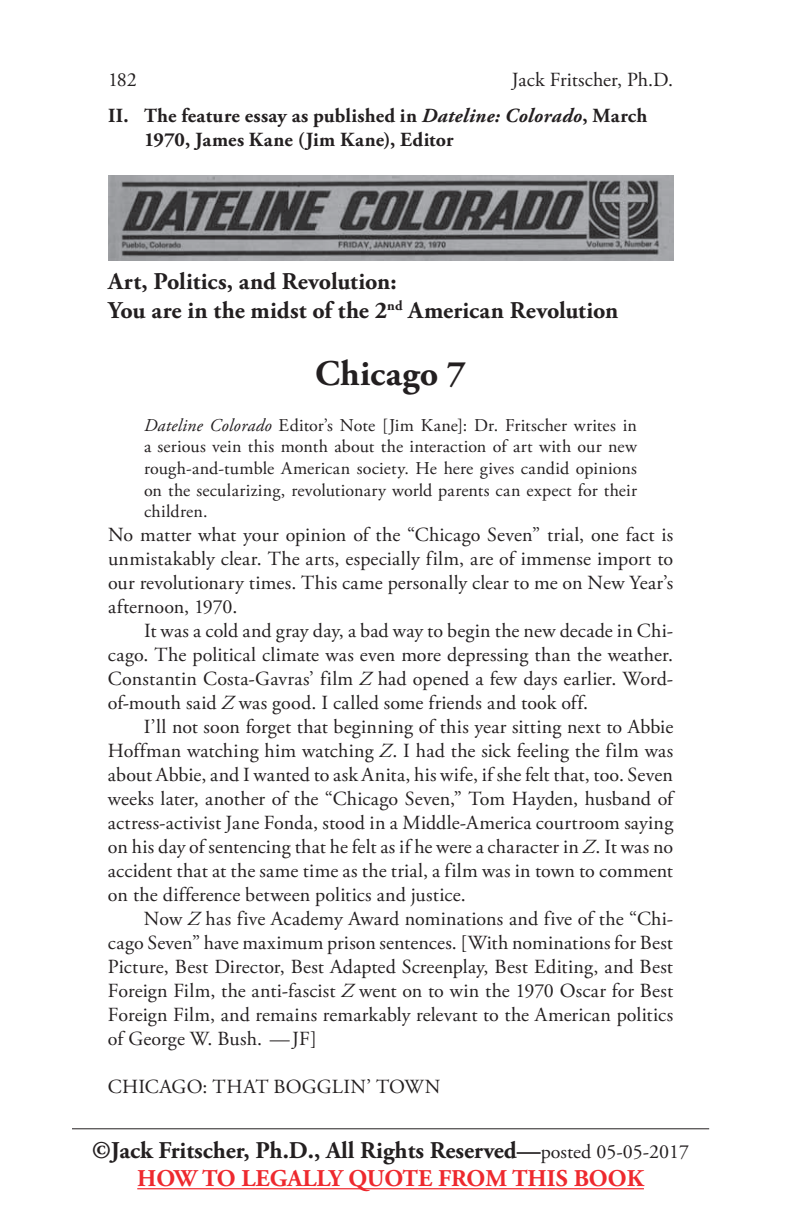
<style>
.page{position:relative;width:792px;height:1224px;background:#fff}
.page>*{position:absolute;margin:0;border:0;box-sizing:border-box;transform-origin:0 0}
.t1{font:700 36px "Adobe Garamond Pro";letter-spacing:.01em;color:#231f20}
.t2{font:700 24px/28.8px "Adobe Garamond Pro";color:#231f20;text-align:center}
.t3{font:20px/24px "Adobe Garamond Pro";letter-spacing:.005em;color:#231f20;text-align:justify}
.t4{font:700 20px/24px "Adobe Garamond Pro";letter-spacing:.015em;color:#231f20}
.t5{font:18px/21.6px "Adobe Garamond Pro";letter-spacing:.01em;color:#231f20;text-align:justify}
.s1{font-style:italic}
.s2{font-weight:400;font-size:20px}
.s3{color:#ee292e}
</style>
<div class="page">
<hr style="left:137px;top:1188px;width:507px;height:1px;background:#ee292e">
<hr style="left:72px;top:1128px;width:637px;height:1px;background:#231f20">
<img style="left:108px;top:175px;width:565px;height:85px">
<p class="t3" style="left:108px;top:69px;width:30px">182</p>
<p class="t3" style="left:512px;top:69px;width:163px">Jack Fritscher, Ph.D.</p>
<p class="t4" style="left:144px;top:105px;width:505px;text-indent:-36px">II. The feature essay as published in <span class="s1">Dateline: Colorado</span>, March<br>1970, James Kane (Jim Kane), Editor</p>
<p class="t2" style="left:108px;top:268px;width:512px;text-align:left">Art, Politics, and Revolution:<br>You are in the midst of the 2<sup>nd</sup> American Revolution</p>
<h1 class="t1" style="left:315px;top:353px;width:152px">Chicago 7</h1>
<p class="t5" style="left:144px;top:415px;width:495px"><span class="s1">Dateline Colorado</span> Editor’s Note [Jim Kane]: Dr. Fritscher writes in a serious vein this month about the interaction of art with our new rough-and-tumble American society. He here gives candid opinions on the secularizing, revolutionary world parents can expect for their children.</p>
<p class="t3" style="left:108px;top:524px;width:567px">No matter what your opinion of the “Chicago Seven” trial, one fact is unmistakably clear. The arts, especially film, are of immense import to our revolutionary times. This came personally clear to me on New Year’s afternoon, 1970.</p>
<p class="t3" style="left:108px;top:620px;width:567px;text-indent:36px">It was a cold and gray day, a bad way to begin the new decade in Chi&shy;cago. The political climate was even more depressing than the weather.<br>Constantin Costa-Gavras’ film <span class="s1">Z</span> had opened a few days earlier. Word&shy;of-mouth said <span class="s1">Z</span> was good. I called some friends and took off.</p>
<p class="t3" style="left:108px;top:716px;width:567px;text-indent:36px">I’ll not soon forget that beginning of this year sitting next to Abbie Hoffman watching him watching <span class="s1">Z</span>. I had the sick feeling the film was about Abbie, and I wanted to ask Anita, his wife, if she felt that, too. Seven weeks later, another of the “Chicago Seven,” Tom Hayden, husband of actress-activist Jane Fonda, stood in a Middle-America courtroom saying on his day of sentencing that he felt as if he were a character in <span class="s1">Z</span>. It was no accident that at the same time as the trial, a film was in town to comment on the difference between politics and justice.</p>
<p class="t3" style="left:108px;top:908px;width:567px;text-indent:36px">Now <span class="s1">Z</span> has five Academy Award nominations and five of the “Chi&shy;cago Seven” have maximum prison sentences. [With nominations for Best Picture, Best Director, Best Adapted Screenplay, Best Editing, and Best Foreign Film, the anti-fascist <span class="s1">Z</span> went on to win the 1970 Oscar for Best Foreign Film, and remains remarkably relevant to the American politics of George W. Bush. — JF]</p>
<p class="t3" style="left:108px;top:1076px;width:334px">CHICAGO: THAT BOGGLIN’ TOWN</p>
<p class="t2" style="left:92px;top:1136px;width:599px">©Jack Fritscher, Ph.D., All Rights Reserved—<span class="s2">posted 05-05-2017<br></span><span class="s3">HOW TO LEGALLY QUOTE FROM THIS BOOK</span></p>
</div>
